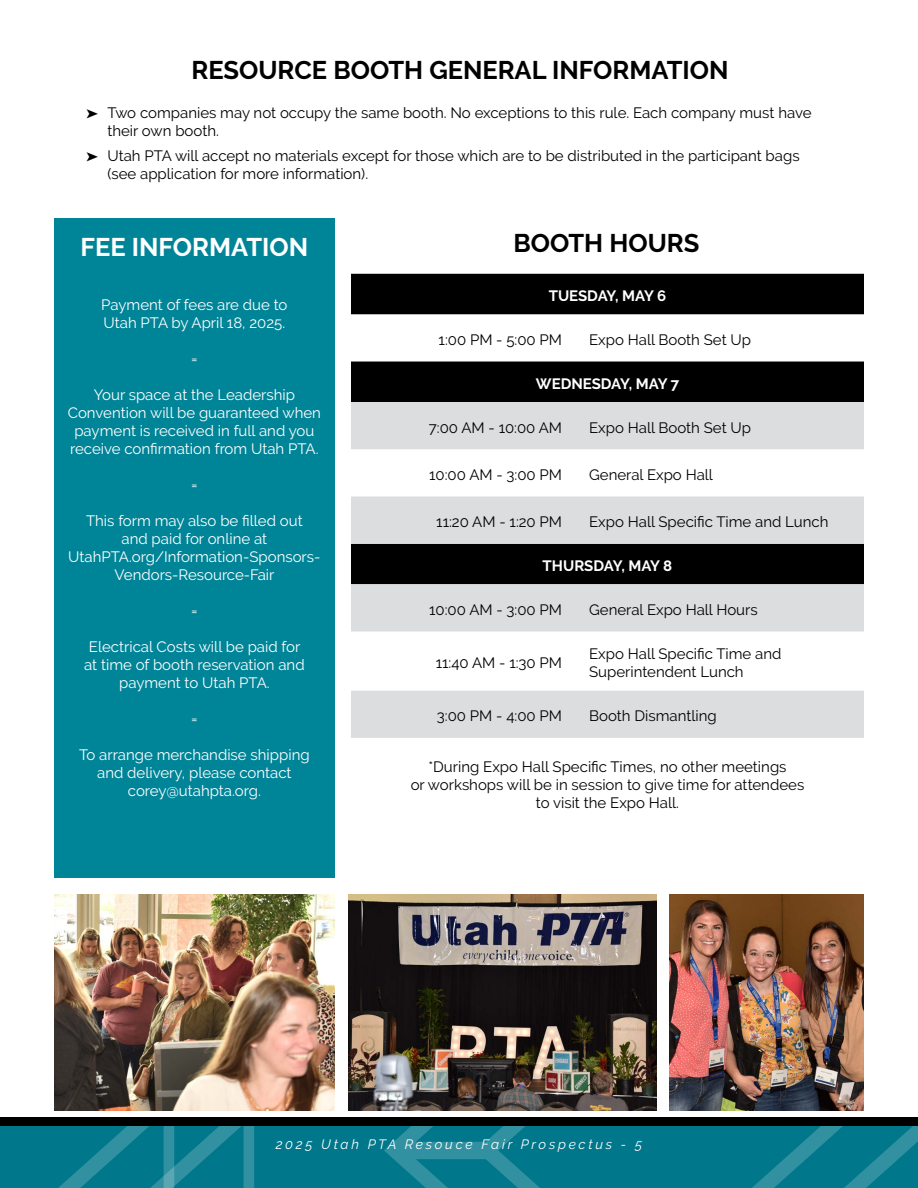
<style>
.page{position:relative;width:918px;height:1188px;background:#fff}
.page>*{position:absolute;margin:0;border:0;box-sizing:border-box;transform-origin:0 0}
.t1{font:700 25.5px "Raleway";color:#000}
.t2{font:700 25.5px "Raleway";color:#fff}
.t3{font:15px/18px "Raleway";color:#000}
.t4{font:15px/18px "Raleway";color:#fff;text-align:center}
.t5{font:700 15px "Raleway";color:#fff}
.t6{font:italic 13.5px "Raleway";letter-spacing:.2em;color:#fff}
</style>
<div class="page">
<svg style="left:0;top:1125px;width:918px;height:63px;background:#09798c"></svg>
<div style="left:0;top:1117px;width:918px;height:8px;background:#000"></div>
<img style="left:349px;top:894px;width:308px;height:216px">
<img style="left:54px;top:894px;width:281px;height:216px">
<img style="left:670px;top:894px;width:194px;height:216px">
<div style="left:54px;top:218px;width:281px;height:660px;background:#008598"></div>
<svg style="left:351px;top:274px;width:513px;height:128px;fill:#000"></svg>
<svg style="left:351px;top:402px;width:513px;height:336px;fill:#dcddde"></svg>
<h1 class="t1" style="left:192px;top:55px;width:538px">RESOURCE BOOTH GENERAL INFORMATION</h1>
<p class="t3" style="left:107px;top:104px;width:706px">Two companies may not occupy the same booth. No exceptions to this rule. Each company must have their own booth.</p>
<p class="t3" style="left:107px;top:147px;width:694px">Utah PTA will accept no materials except for those which are to be distributed in the participant bags (see application for more information).</p>
<h1 class="t2" style="left:80px;top:232px;width:229px">FEE INFORMATION</h1>
<p class="t4" style="left:101px;top:296px;width:188px;text-align:left">Payment of fees are due to<br>Utah PTA by April 18, 2025.</p>
<p class="t4" style="left:191px;top:350px;width:8px">=</p>
<p class="t4" style="left:68px;top:386px;width:255px">Your space at the Leadership Convention will be guaranteed when payment is received in full and you receive confirmation from Utah PTA.</p>
<p class="t4" style="left:191px;top:476px;width:8px">=</p>
<p class="t4" style="left:68px;top:512px;width:254px">This form may also be filled out<br>and paid for online at<br>UtahPTA.org/Information-Sponsors-<br>Vendors-Resource-Fair</p>
<p class="t4" style="left:191px;top:602px;width:8px">=</p>
<p class="t4" style="left:84px;top:638px;width:222px">Electrical Costs will be paid for at time of booth reservation and payment to Utah PTA.</p>
<p class="t4" style="left:191px;top:710px;width:8px">=</p>
<p class="t4" style="left:79px;top:746px;width:232px">To arrange merchandise shipping and delivery, please contact corey@utahpta.org.</p>
<h1 class="t1" style="left:513px;top:228px;width:187px">BOOTH HOURS</h1>
<p class="t5" style="left:549px;top:287px;width:119px">TUESDAY, MAY 6</p>
<p class="t3" style="left:439px;top:331px;width:125px">1:00 PM - 5:00 PM</p>
<p class="t3" style="left:589px;top:331px;width:163px">Expo Hall Booth Set Up</p>
<p class="t5" style="left:536px;top:375px;width:145px">WEDNESDAY, MAY 7</p>
<p class="t3" style="left:429px;top:418px;width:135px">7:00 AM - 10:00 AM</p>
<p class="t3" style="left:589px;top:418px;width:163px">Expo Hall Booth Set Up</p>
<p class="t3" style="left:429px;top:466px;width:134px">10:00 AM - 3:00 PM</p>
<p class="t3" style="left:589px;top:466px;width:125px">General Expo Hall</p>
<p class="t3" style="left:436px;top:513px;width:127px">11:20 AM - 1:20 PM</p>
<p class="t3" style="left:589px;top:513px;width:241px">Expo Hall Specific Time and Lunch</p>
<p class="t5" style="left:543px;top:557px;width:131px">THURSDAY, MAY 8</p>
<p class="t3" style="left:429px;top:601px;width:134px">10:00 AM - 3:00 PM</p>
<p class="t3" style="left:589px;top:601px;width:170px">General Expo Hall Hours</p>
<p class="t3" style="left:436px;top:654px;width:128px">11:40 AM - 1:30 PM</p>
<p class="t3" style="left:589px;top:645px;width:194px">Expo Hall Specific Time and<br>Superintendent Lunch</p>
<p class="t3" style="left:437px;top:707px;width:127px">3:00 PM - 4:00 PM</p>
<p class="t3" style="left:589px;top:707px;width:129px">Booth Dismantling</p>
<p class="t3" style="left:411px;top:758px;width:395px;text-align:center">*During Expo Hall Specific Times, no other meetings<br>or workshops will be in session to give time for attendees to visit the Expo Hall.</p>
<p class="t6" style="left:276px;top:1136px;width:368px">2025 Utah PTA Resouce Fair Prospectus - 5</p>
</div>
